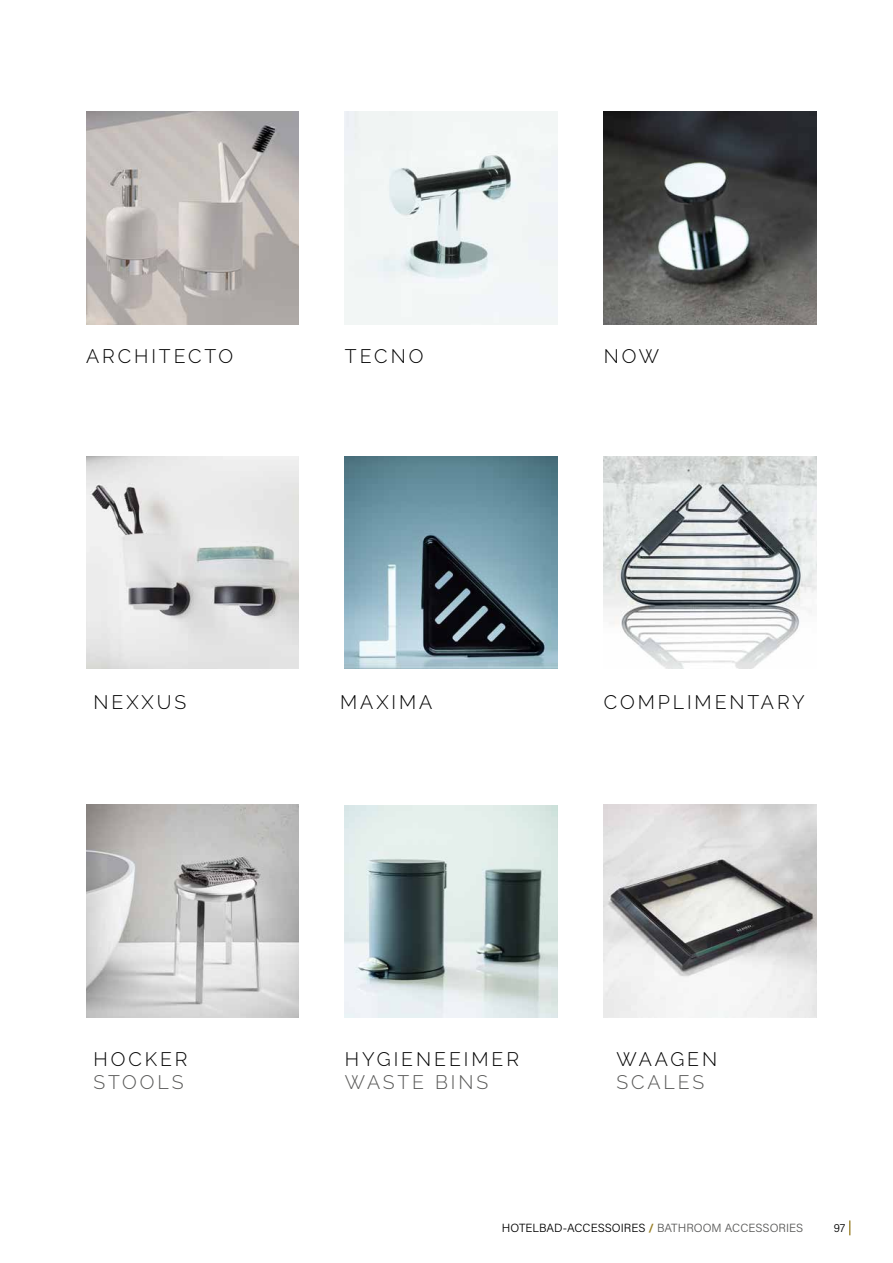
<style>
.page{position:relative;width:893px;height:1263px;background:#fff}
.page>*{position:absolute;margin:0;border:0;box-sizing:border-box;transform-origin:0 0}
.t1{font:300 19.5px "Raleway";letter-spacing:.15em;color:#000}
.t2{font:300 19.5px "Raleway";letter-spacing:.15em;color:#575756}
.t3{font:300 11.85px "Acumin Pro";letter-spacing:.005em;color:#000}
.s1{font-weight:700;color:#987e25}
.s2{color:#575756}
</style>
<div class="page">
<img style="left:86px;top:456px;width:213px;height:213px">
<img style="left:604px;top:805px;width:212px;height:212px">
<img style="left:345px;top:112px;width:213px;height:212px">
<img style="left:345px;top:806px;width:213px;height:211px">
<img style="left:86px;top:112px;width:213px;height:212px">
<img style="left:604px;top:112px;width:212px;height:212px">
<img style="left:345px;top:456px;width:213px;height:213px">
<img style="left:604px;top:456px;width:212px;height:213px">
<img style="left:86px;top:805px;width:213px;height:212px">
<svg style="left:849px;top:1220px;width:1px;height:15px"></svg>
<p class="t1" style="left:86px;top:345px;width:149px">ARCHITECTO</p>
<p class="t1" style="left:345px;top:345px;width:80px">TECNO</p>
<p class="t1" style="left:604px;top:345px;width:57px">NOW</p>
<p class="t1" style="left:94px;top:690px;width:94px">NEXXUS</p>
<p class="t1" style="left:340px;top:690px;width:94px">MAXIMA</p>
<p class="t1" style="left:604px;top:690px;width:202px">COMPLIMENTARY</p>
<p class="t1" style="left:94px;top:1048px;width:96px">HOCKER</p>
<p class="t2" style="left:94px;top:1071px;width:91px">STOOLS</p>
<p class="t1" style="left:345px;top:1048px;width:176px">HYGIENEEIMER</p>
<p class="t2" style="left:345px;top:1071px;width:145px">WASTE BINS</p>
<p class="t1" style="left:617px;top:1048px;width:102px">WAAGEN</p>
<p class="t2" style="left:617px;top:1071px;width:89px">SCALES</p>
<p class="t3" style="left:502px;top:1220px;width:303px">HOTELBAD-ACCESSOIRES <span class="s1">/</span> <span class="s2">BATHROOM ACCESSORIES</span></p>
<p class="t3" style="left:834px;top:1220px;width:13px">97</p>
</div>
